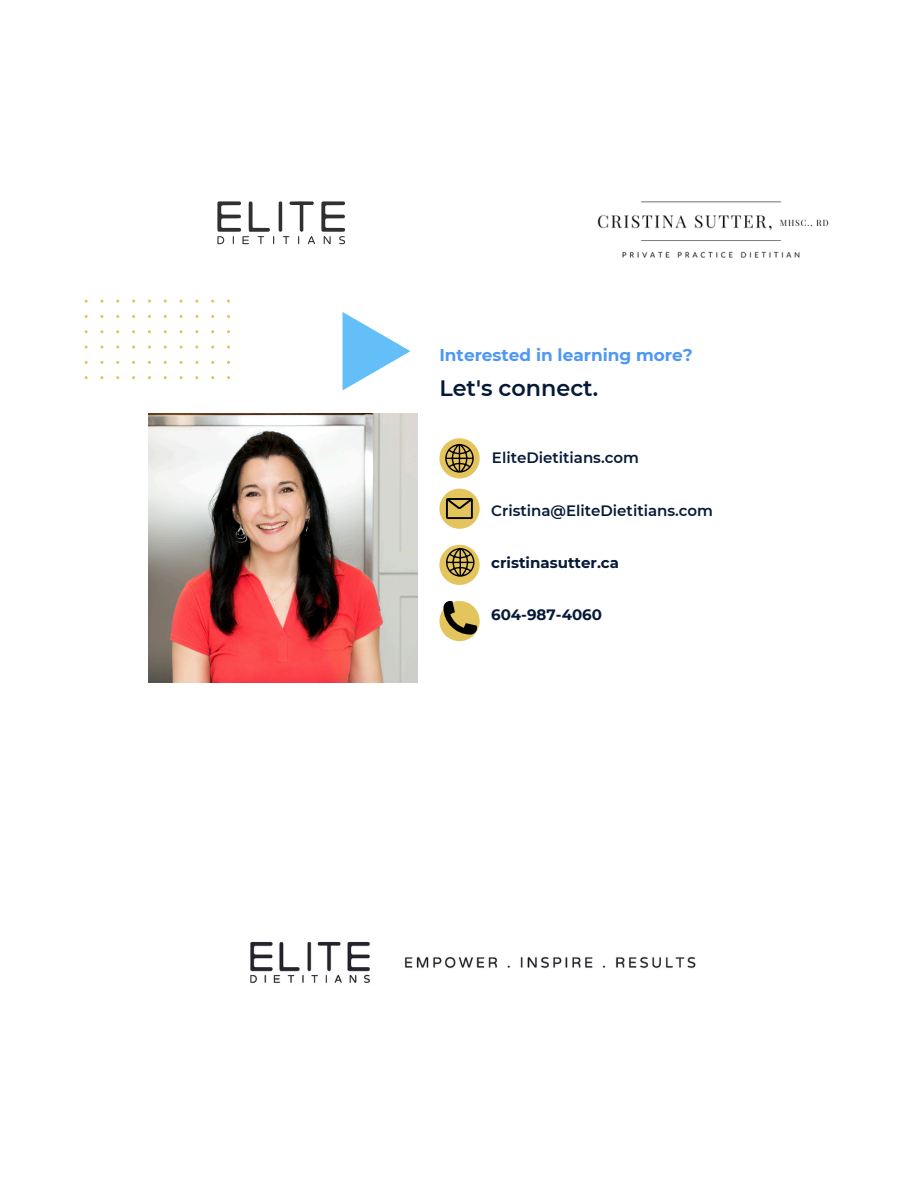
<style>
.page{position:relative;width:918px;height:1188px;background:#fff}
.page>*{position:absolute;margin:0;border:0;box-sizing:border-box;transform-origin:0 0}
.t1{font:600 22.35px "Montserrat";color:#061936}
.t2{font:700 16.95px "Montserrat";color:#4e97f4}
.t3{font:600 15px "Montserrat";color:#061936}
.t4{font:700 15px "Montserrat";color:#061936}
</style>
<div class="page">
<img style="left:149px;top:414px;width:268px;height:268px">
<svg style="left:85px;top:300px;width:145px;height:79px"></svg>
<div style="left:439px;top:438px;width:41px;height:41px;background:#e4c45c;border-radius:50%"></div>
<svg style="left:445px;top:444px;width:29px;height:29px"></svg>
<div style="left:439px;top:489px;width:41px;height:40px;background:#e4c45c;border-radius:50%"></div>
<svg style="left:446px;top:498px;width:27px;height:21px"></svg>
<svg style="left:343px;top:312px;width:68px;height:78px"></svg>
<svg style="left:217px;top:201px;width:128px;height:43px"></svg>
<div style="left:439px;top:545px;width:41px;height:40px;background:#e4c45c;border-radius:50%"></div>
<svg style="left:446px;top:548px;width:29px;height:29px"></svg>
<div style="left:439px;top:601px;width:41px;height:40px;background:#e4c45c;border-radius:50%"></div>
<svg style="left:443px;top:601px;width:34px;height:34px"></svg>
<img style="left:250px;top:941px;width:446px;height:42px">
<img style="left:597px;top:201px;width:232px;height:57px">
<p class="t2" style="left:439px;top:344px;width:255px">Interested in learning more?</p>
<p class="t1" style="left:439px;top:374px;width:160px">Let's connect.</p>
<p class="t3" style="left:492px;top:449px;width:148px">EliteDietitians.com</p>
<p class="t3" style="left:491px;top:501px;width:223px">Cristina@EliteDietitians.com</p>
<p class="t4" style="left:491px;top:553px;width:129px">cristinasutter.ca</p>
<p class="t4" style="left:491px;top:606px;width:112px">604-987-4060</p>
</div>
